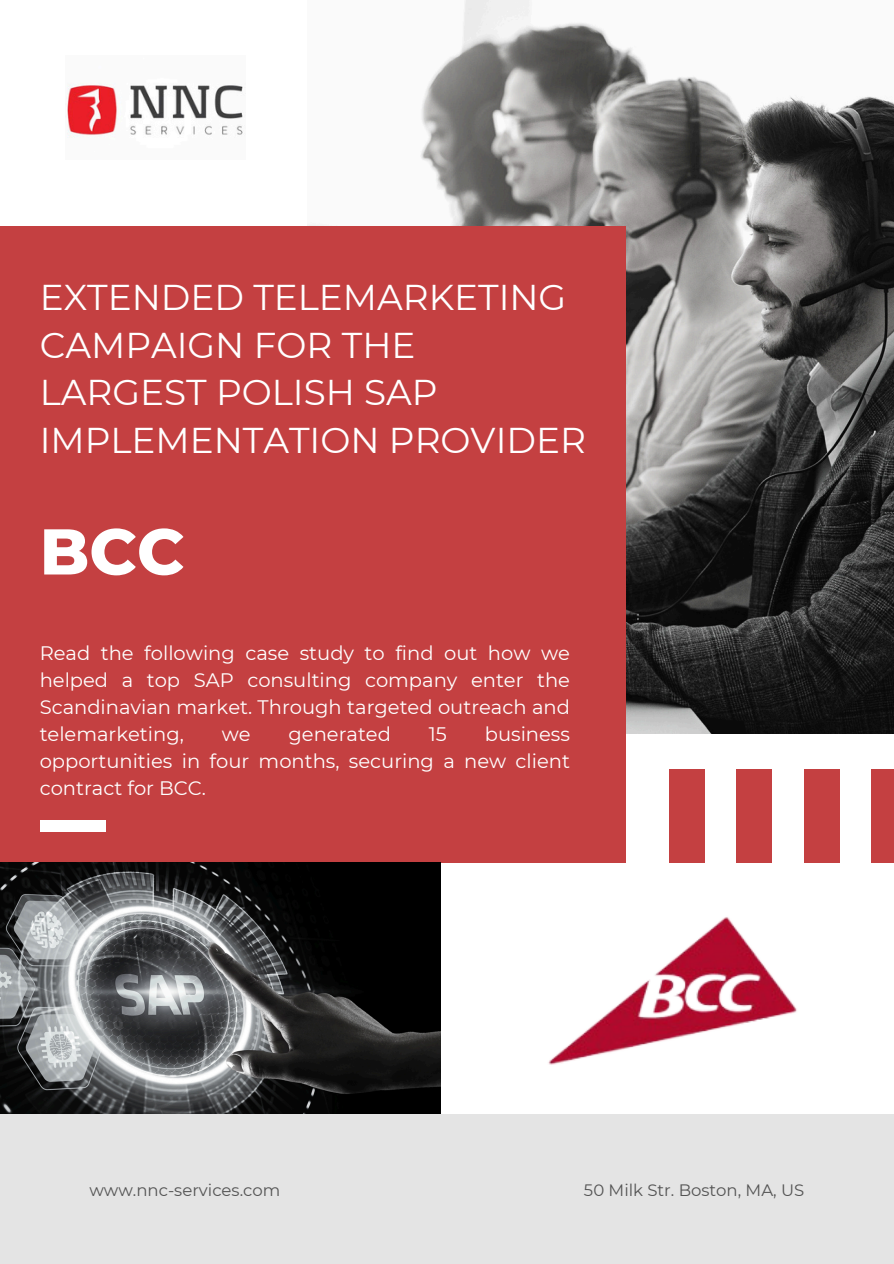
<style>
.page{position:relative;width:894px;height:1264px;background:#fff}
.page>*{position:absolute;margin:0;border:0;box-sizing:border-box;transform-origin:0 0}
.t1{font:800 64.5px "Montserrat";color:#fff}
.t2{font:35.85px/47.8px "Montserrat";color:#fff}
.t3{font:19.5px/27px "Montserrat";color:#fff;text-align:justify}
.t4{font:16.5px "Montserrat";color:#545454}
</style>
<div class="page">
<img style="left:307px;top:0;width:586px;height:734px">
<div style="left:0;top:226px;width:625px;height:636px;background:#c44041"></div>
<div style="left:0;top:1113px;width:893px;height:150px;background:#e4e4e4"></div>
<img style="left:0;top:862px;width:440px;height:251px">
<div style="left:40px;top:820px;width:65px;height:11px;background:#fff"></div>
<div style="left:669px;top:769px;width:35px;height:93px;background:#c44041"></div>
<div style="left:736px;top:769px;width:36px;height:93px;background:#c44041"></div>
<div style="left:803px;top:769px;width:36px;height:93px;background:#c44041"></div>
<div style="left:871px;top:769px;width:22px;height:93px;background:#c44041"></div>
<img style="left:67px;top:83px;width:176px;height:55px">
<img style="left:540px;top:917px;width:257px;height:197px">
<h3 class="t2" style="left:40px;top:273px;width:547px">EXTENDED TELEMARKETING<br>CAMPAIGN FOR THE<br>LARGEST POLISH SAP<br>IMPLEMENTATION PROVIDER</h3>
<h1 class="t1" style="left:40px;top:512px;width:146px">BCC</h1>
<p class="t3" style="left:40px;top:639px;width:531px">Read the following case study to find out how we helped a top SAP consulting company enter the Scandinavian market. Through targeted outreach and telemarketing,</p>
<p class="t3" style="left:40px;top:720px;width:531px;text-indent:445px">business opportunities in four months, securing a new client contract for BCC.</p>
<p class="t3" style="left:222px;top:720px;width:30px">we</p>
<p class="t3" style="left:288px;top:720px;width:104px">generated</p>
<p class="t3" style="left:429px;top:720px;width:20px">15</p>
<h2 class="t4" style="left:89px;top:1179px;width:192px">www.nnc-services.com</h2>
<p class="t4" style="left:584px;top:1179px;width:222px">50 Milk Str. Boston, MA, US</p>
</div>
